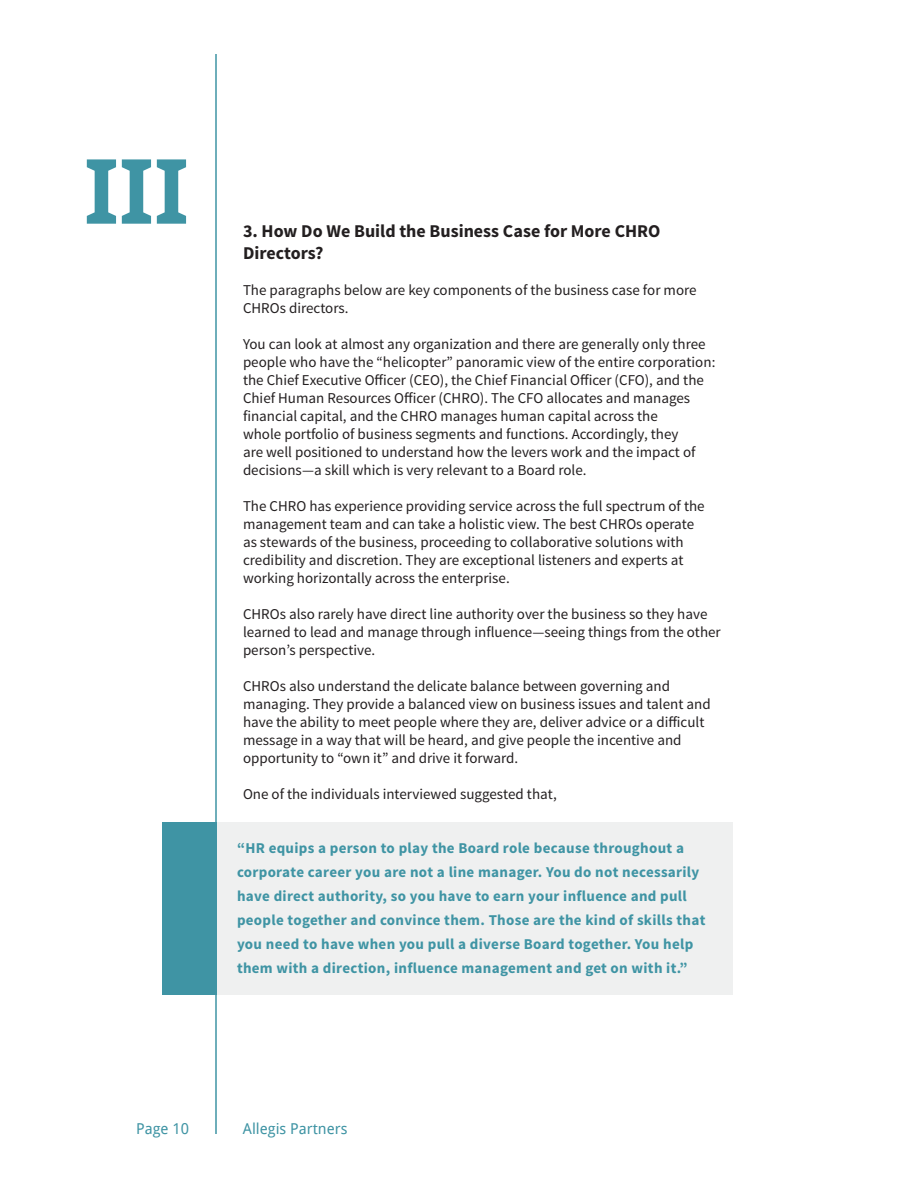
<style>
.page{position:relative;width:918px;height:1188px;background:#fff}
.page>*{position:absolute;margin:0;border:0;box-sizing:border-box;transform-origin:0 0}
.t1{font:700 90px "Droid Sans";color:#3f94a4}
.t2{font:700 18px/21.6px "Source Sans Pro";color:#231f20}
.t3{font:15px/18px "Source Sans Pro";color:#231f20}
.t4{font:700 15px/24px "Source Sans Pro";letter-spacing:.02em;color:#3f94a4}
.t5{font:15px "Droid Sans";color:#3f94a4}
</style>
<div class="page">
<hr style="left:215px;top:54px;width:2px;height:1080px;background:#3f94a4">
<div style="left:217px;top:822px;width:515px;height:173px;background:#eff0f0"></div>
<div style="left:162px;top:822px;width:55px;height:173px;background:#3f94a4"></div>
<h1 class="t1" style="left:84px;top:127px;width:107px">III</h1>
<p class="t2" style="left:243px;top:221px;width:419px">3. How Do We Build the Business Case for More CHRO<br>Directors?</p>
<p class="t3" style="left:243px;top:281px;width:455px">The paragraphs below are key components of the business case for more<br>CHROs directors.</p>
<p class="t3" style="left:243px;top:335px;width:474px">You can look at almost any organization and there are generally only three people who have the “helicopter” panoramic view of the entire corporation: the Chief Executive Officer (CEO), the Chief Financial Officer (CFO), and the Chief Human Resources Officer (CHRO). The CFO allocates and manages financial capital, and the CHRO manages human capital across the<br>whole portfolio of business segments and functions. Accordingly, they<br>are well positioned to understand how the levers work and the impact of decisions—a skill which is very relevant to a Board role.</p>
<p class="t3" style="left:243px;top:497px;width:463px">The CHRO has experience providing service across the full spectrum of the management team and can take a holistic view. The best CHROs operate as stewards of the business, proceeding to collaborative solutions with credibility and discretion. They are exceptional listeners and experts at working horizontally across the enterprise.</p>
<p class="t3" style="left:243px;top:605px;width:479px">CHROs also rarely have direct line authority over the business so they have learned to lead and manage through influence—seeing things from the other person’s perspective.</p>
<p class="t3" style="left:243px;top:677px;width:469px">CHROs also understand the delicate balance between governing and managing. They provide a balanced view on business issues and talent and have the ability to meet people where they are, deliver advice or a difficult message in a way that will be heard, and give people the incentive and opportunity to “own it” and drive it forward.</p>
<p class="t3" style="left:243px;top:785px;width:315px">One of the individuals interviewed suggested that,</p>
<p class="t4" style="left:237px;top:837px;width:470px">“HR equips a person to play the Board role because throughout a corporate career you are not a line manager. You do not necessarily have direct authority, so you have to earn your influence and pull people together and convince them. Those are the kind of skills that you need to have when you pull a diverse Board together. You help them with a direction, influence management and get on with it.”</p>
<p class="t5" style="left:136px;top:1118px;width:54px">Page 10</p>
<p class="t5" style="left:243px;top:1118px;width:106px">Allegis Partners</p>
</div>
